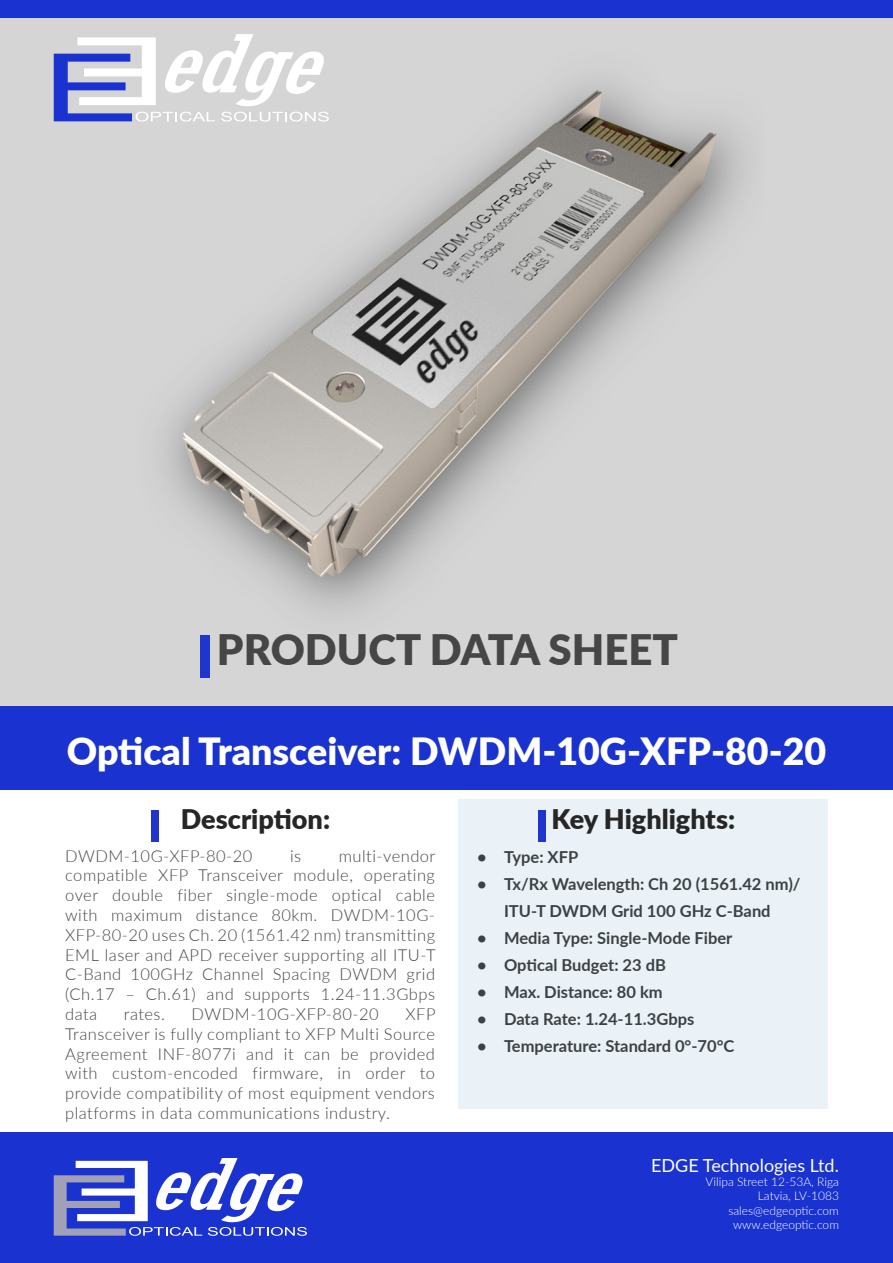
<style>
.page{position:relative;width:893px;height:1263px;background:#fff}
.page>*{position:absolute;margin:0;border:0;box-sizing:border-box;transform-origin:0 0}
.Level1_Title{font:900 42px "Lato";color:#464646}
.Level1_Title-2{font:900 37.5px "Lato";color:#fff}
.Level1_Title-3{font:900 27px "Lato";color:#262626}
.t1{font:18px "Lato";color:#fff}
.t2{font:300 16.5px/19.8px "Lato";letter-spacing:.03em;color:#464646;text-align:justify}
.t3{font:700 16.5px/27px "Lato";color:#3e4143;text-align:center}
.t4{font:300 12px "Lato";color:#fff}
</style>
<div class="page">
<div style="left:0;top:1133px;width:893px;height:130px;background:#1a33d0"></div>
<svg style="left:54px;top:1158px;width:253px;height:78px"></svg>
<div style="left:0;top:0;width:893px;height:18px;background:#1a33d0"></div>
<div style="left:0;top:18px;width:893px;height:691px;background:#d5d5d5"></div>
<img style="left:163px;top:82px;width:583px;height:529px">
<div style="left:200px;top:635px;width:10px;height:43px;background:#1f35ce"></div>
<div style="left:0;top:706px;width:893px;height:83px;background:#1a33d0"></div>
<div style="left:458px;top:799px;width:370px;height:309px;background:#eaf2f7"></div>
<div style="left:538px;top:810px;width:8px;height:31px;background:#1f35ce"></div>
<div style="left:151px;top:810px;width:8px;height:31px;background:#1f35ce"></div>
<svg style="left:54px;top:34px;width:275px;height:88px"></svg>
<p class="Level1_Title" style="left:217px;top:618px;width:463px">PRODUCT DATA SHEET</p>
<p class="Level1_Title-2" style="left:67px;top:723px;width:761px">Optical Transceiver: DWDM-10G-XFP-80-20</p>
<p class="Level1_Title-3" style="left:181px;top:799px;width:151px">Description:</p>
<p class="Level1_Title-3" style="left:552px;top:799px;width:185px">Key Highlights:</p>
<p class="t3" style="left:477px;top:842px;width:103px">• Type: XFP</p>
<p class="t3" style="left:477px;top:869px;width:325px">• Tx/Rx Wavelength: Ch 20 (1561.42 nm)/<br>ITU-T DWDM Grid 100 GHz C-Band</p>
<p class="t3" style="left:477px;top:923px;width:257px">• Media Type: Single-Mode Fiber</p>
<p class="t3" style="left:477px;top:950px;width:190px">• Optical Budget: 23 dB</p>
<p class="t3" style="left:477px;top:977px;width:187px">• Max. Distance: 80 km</p>
<p class="t3" style="left:477px;top:1004px;width:219px">• Data Rate: 1.24-11.3Gbps</p>
<p class="t3" style="left:477px;top:1031px;width:259px">• Temperature: Standard 0°-70°C</p>
<p class="t2" style="left:65px;top:845px;width:372px;text-indent:274px">multi-vendor compatible XFP Transceiver module, operating over double fiber single-mode optical cable with maximum distance 80km. DWDM-10G-XFP-80-20 uses Ch. 20 (1561.42 nm) transmitting EML laser and APD receiver supporting all ITU-T C-Band 100GHz Channel Spacing DWDM grid (Ch.17 – Ch.61) and supports 1.24-11.3Gbps data</p>
<p class="t2" style="left:65px;top:845px;width:189px">DWDM-10G-XFP-80-20</p>
<p class="t2" style="left:290px;top:845px;width:13px">is</p>
<p class="t2" style="left:124px;top:1004px;width:43px">rates.</p>
<p class="t2" style="left:192px;top:1004px;width:189px">DWDM-10G-XFP-80-20</p>
<p class="t2" style="left:65px;top:1004px;width:372px;text-indent:340px">XFP Transceiver is fully compliant to XFP Multi Source Agreement INF-8077i and it can be provided with custom-encoded firmware, in order to provide compatibility of most equipment vendors platforms in data communications industry.</p>
<p class="t1" style="left:651px;top:1152px;width:189px">EDGE Technologies Ltd.</p>
<p class="t4" style="left:706px;top:1173px;width:135px">Vilipa Street 12-53A, Riga</p>
<p class="t4" style="left:758px;top:1188px;width:83px">Latvia, LV-1083</p>
<p class="t4" style="left:728px;top:1202px;width:112px">sales@edgeoptic.com</p>
<p class="t4" style="left:733px;top:1216px;width:107px">www.edgeoptic.com</p>
</div>
